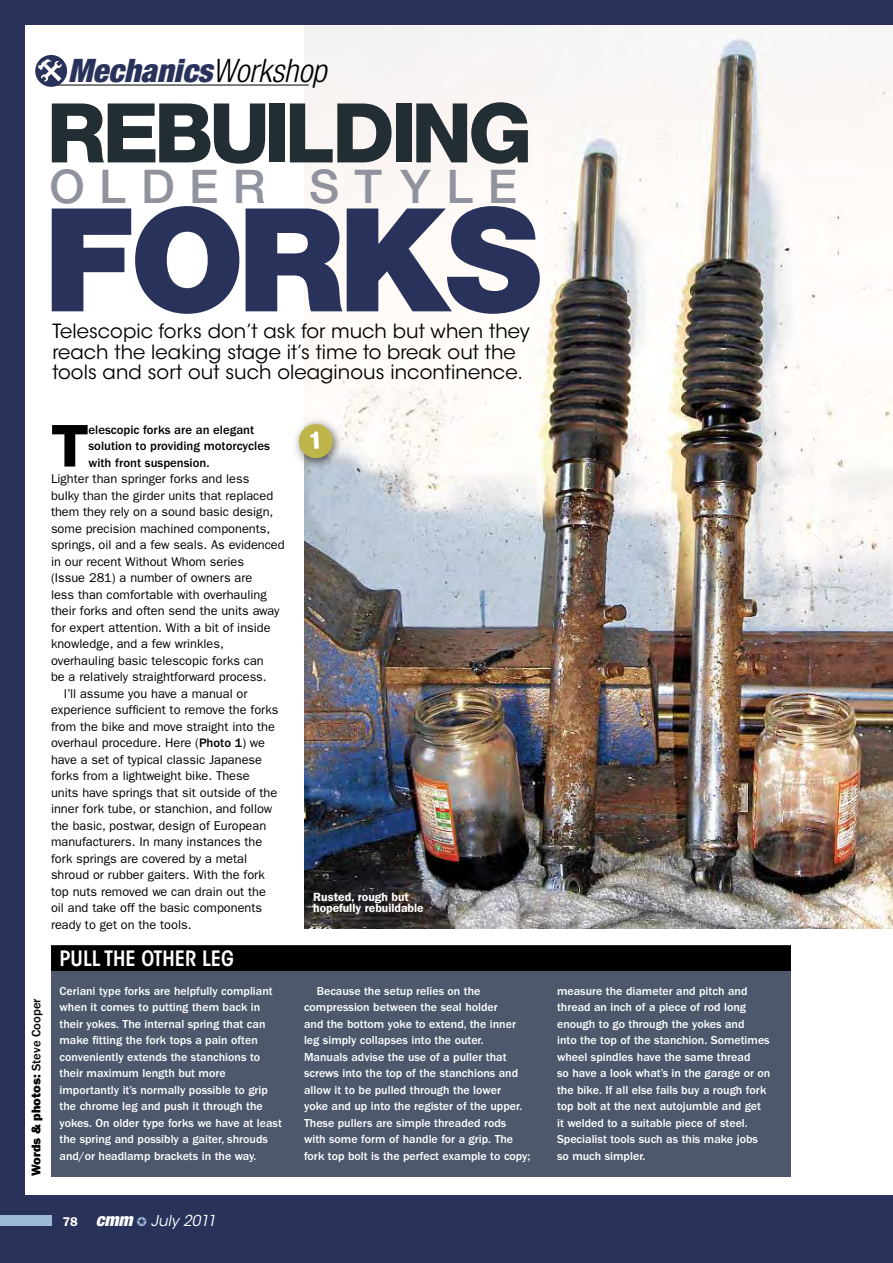
<style>
.page{position:relative;width:893px;height:1263px;background:#29325a}
.page>*{position:absolute;margin:0;border:0;box-sizing:border-box;transform-origin:0 0}
.t1{font:144px "Helvetica Neue LT Std Blk OV QXYSCB";letter-spacing:-.035em;color:#29325a}
.t2{font:82.5px "Helvetica Neue LT Std Hv OV MXYSCB";letter-spacing:-.055em;color:#232d34}
.t3{font:58.05px "Helvetica Neue LT Std Hv OV MXYSCB";color:#000}
.t4{font:46.5px "Helvetica Neue LT Std Md OV PXYSCB";letter-spacing:.32em;color:#90929e}
.t5{font:32.4px "Helvetica Neue LT Std Blk Cn O OV IXYSCB";color:#29325a}
.t6{font:21px "ITC Avant Garde Std Demi Cn OV SXYSCB";color:#fff}
.t7{font:19.5px/20.2px "ITC Avant Garde Std Bk OV OXYSCB";letter-spacing:.005em;color:#000}
.t8{font:15px "ITC Avant Garde Std Bk Obl OV KXYSCB";color:#fff}
.t9{font:12.75px "ITC Franklin Gothic Std Book OV NXYSCB";color:#000}
.t10{font:12.75px/16.5px "ITC Franklin Gothic Std Med OV GXYSCB";color:#000}
.t11{font:12.75px "ITC Franklin Gothic Std Hvy OV FXYSCB";color:#000}
.t12{font:12px/16.5px "ITC Franklin Gothic Std Med OV GXYSCB";color:#fff}
.t13{font:12px/11.2px "ITC Franklin Gothic Std Demi OV HXYSCB";color:#fff}
.s1{font-family:"Helvetica Neue LT Std Lt Cn O OV LXYSCB";color:#000}
.s2{font-family:"ITC Franklin Gothic Std Med OV GXYSCB"}
.s3{font-family:"ITC Franklin Gothic Std Demi OV HXYSCB";font-size:12.75px}
.s4{font-family:"Helvetica Neue LT Std Blk Cn O OV IXYSCB";font-size:18px}
.s5{color:#9bb9d7}
</style>
<div class="page">
<div style="left:26px;top:26px;width:867px;height:1169px;background:#fff"></div>
<img style="left:304px;top:26px;width:589px;height:903px">
<div style="left:0;top:1215px;width:51px;height:11px;background:#9bb9d7"></div>
<hr style="left:51px;top:85px;width:258px;height:1px;background:#000">
<svg style="left:35px;top:55px;width:32px;height:32px"></svg>
<img style="left:304px;top:872px;width:246px;height:57px">
<img style="left:304px;top:413px;width:46px;height:62px">
<div style="left:51px;top:945px;width:740px;height:231px;background:#4d586d"></div>
<div style="left:51px;top:945px;width:740px;height:26px;background:#000"></div>
<svg style="left:298px;top:424px;width:35px;height:35px"></svg>
<h3 class="t5" style="left:68px;top:51px;width:260px">Mechanics<span class="s1">Workshop</span></h3>
<h2 class="t2" style="left:47px;top:86px;width:487px">REBUILDING</h2>
<h3 class="t4" style="left:50px;top:159px;width:469px">OLDER STYLE</h3>
<h1 class="t1" style="left:44px;top:177px;width:499px">FORKS</h1>
<h3 class="t7" style="left:53px;top:322px;width:479px">Telescopic forks don’t ask for much but when they reach the leaking stage it’s time to break out the tools and sort out such oleaginous incontinence.</h3>
<p class="t11" style="left:29px;top:1176px;width:179px;rotate:-90deg">Words &amp; photos: <span class="s2">Steve Cooper</span></p>
<h3 class="t3" style="left:51px;top:413px;width:39px">T</h3>
<p class="t10" style="left:89px;top:421px;width:183px">elescopic forks are an elegant solution to providing motorcycles with front suspension.</p>
<p class="t9" style="left:51px;top:471px;width:200px">Lighter than springer forks and less</p>
<p class="t9" style="left:51px;top:488px;width:224px">bulky than the girder units that replaced</p>
<p class="t9" style="left:51px;top:504px;width:224px">them they rely on a sound basic design,</p>
<p class="t9" style="left:51px;top:521px;width:221px">some precision machined components,</p>
<p class="t9" style="left:51px;top:537px;width:235px">springs, oil and a few seals. As evidenced</p>
<p class="t9" style="left:51px;top:554px;width:195px">in our recent Without Whom series</p>
<p class="t9" style="left:51px;top:570px;width:203px">(Issue 281) a number of owners are</p>
<p class="t9" style="left:51px;top:587px;width:217px">less than comfortable with overhauling</p>
<p class="t9" style="left:51px;top:603px;width:230px">their forks and often send the units away</p>
<p class="t9" style="left:51px;top:620px;width:221px">for expert attention. With a bit of inside</p>
<p class="t9" style="left:51px;top:636px;width:174px">knowledge, and a few wrinkles,</p>
<p class="t9" style="left:51px;top:653px;width:214px">overhauling basic telescopic forks can</p>
<p class="t9" style="left:51px;top:669px;width:217px">be a relatively straightforward process.</p>
<p class="t9" style="left:64px;top:686px;width:185px">I’ll assume you have a manual or</p>
<p class="t9" style="left:51px;top:702px;width:229px">experience sufficient to remove the forks</p>
<p class="t9" style="left:51px;top:719px;width:225px">from the bike and move straight into the</p>
<p class="t9" style="left:51px;top:735px;width:215px">overhaul procedure. Here (<span class="s2">Photo 1</span>) we</p>
<p class="t9" style="left:51px;top:752px;width:213px">have a set of typical classic Japanese</p>
<p class="t9" style="left:51px;top:768px;width:200px">forks from a lightweight bike. These</p>
<p class="t9" style="left:51px;top:785px;width:228px">units have springs that sit outside of the</p>
<p class="t9" style="left:51px;top:801px;width:223px">inner fork tube, or stanchion, and follow</p>
<p class="t9" style="left:51px;top:818px;width:217px">the basic, postwar, design of European</p>
<p class="t9" style="left:51px;top:834px;width:213px">manufacturers. In many instances the</p>
<p class="t9" style="left:51px;top:851px;width:198px">fork springs are covered by a metal</p>
<p class="t9" style="left:51px;top:867px;width:215px">shroud or rubber gaiters. With the fork</p>
<p class="t9" style="left:51px;top:884px;width:217px">top nuts removed we can drain out the</p>
<p class="t9" style="left:51px;top:900px;width:213px">oil and take off the basic components</p>
<p class="t9" style="left:51px;top:917px;width:142px">ready to get on the tools.</p>
<p class="t13" style="left:313px;top:891px;width:112px">Rusted, rough but hopefully rebuildable</p>
<h3 class="t6" style="left:60px;top:946px;width:176px">PULL THE OTHER LEG</h3>
<p class="t12" style="left:60px;top:982px;width:224px">Ceriani type forks are helpfully compliant when it comes to putting them back in their yokes. The internal spring that can make fitting the fork tops a pain often conveniently extends the stanchions to their maximum length but more importantly it’s normally possible to grip the chrome leg and push it through the yokes. On older type forks we have at least the spring and possibly a gaiter, shrouds and/or headlamp brackets in the way.</p>
<p class="t12" style="left:557px;top:982px;width:215px">measure the diameter and pitch and thread an inch of a piece of rod long enough to go through the yokes and<br>into the top of the stanchion. Sometimes wheel spindles have the same thread<br>so have a look what’s in the garage or on the bike. If all else fails buy a rough fork top bolt at the next autojumble and get it welded to a suitable piece of steel.<br>Specialist tools such as this make jobs so much simpler.</p>
<p class="t12" style="left:304px;top:982px;width:228px;text-indent:13px">Because the setup relies on the compression between the seal holder<br>and the bottom yoke to extend, the inner leg simply collapses into the outer.<br>Manuals advise the use of a puller that screws into the top of the stanchions and allow it to be pulled through the lower<br>yoke and up into the register of the upper.<br>These pullers are simple threaded rods with some form of handle for a grip. The fork top bolt is the perfect example to copy;</p>
<p class="t8" style="left:63px;top:1212px;width:155px"><span class="s3">78</span> <span class="s4">cmm</span> <span class="s5">✪</span> July 2011</p>
</div>
